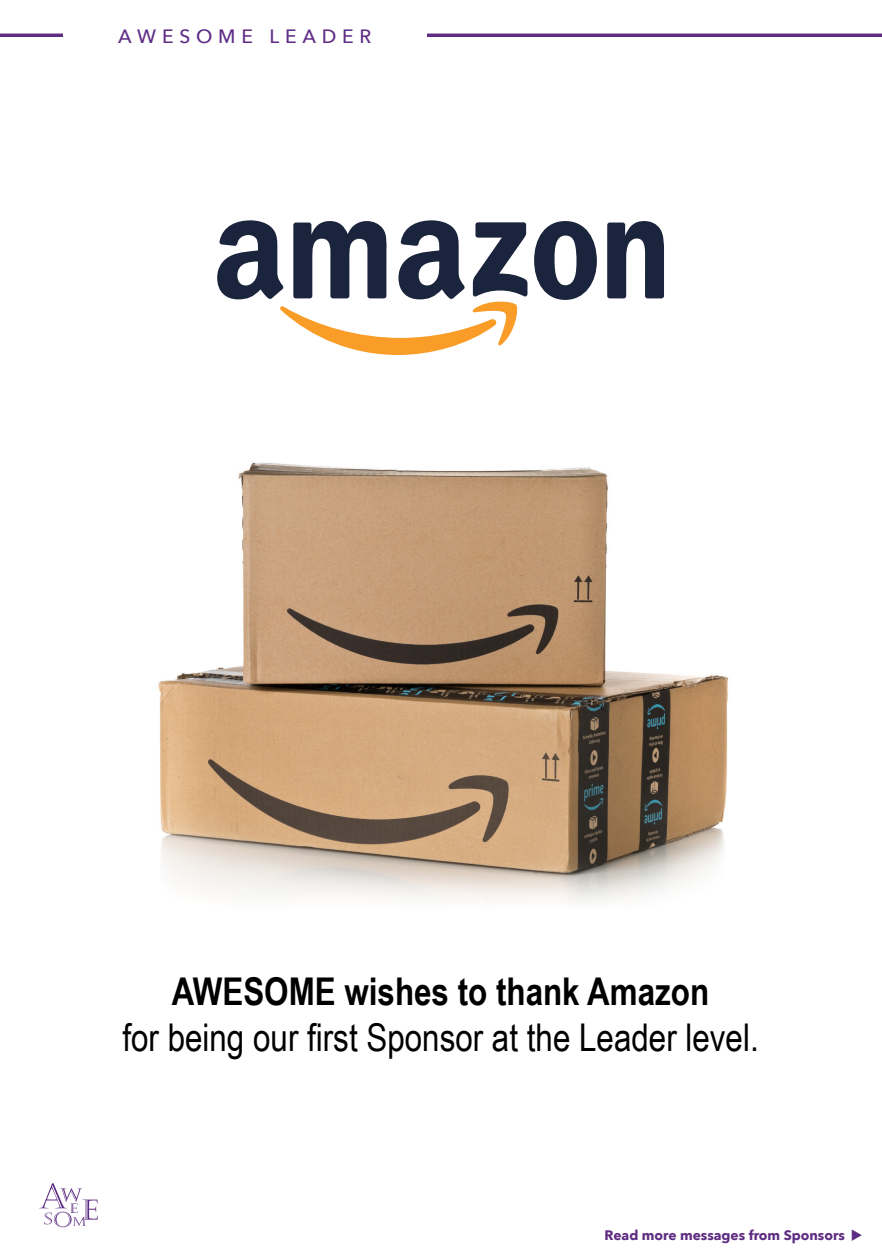
<style>
.page{position:relative;width:882px;height:1260px;background:#fff}
.page>*{position:absolute;margin:0;border:0;box-sizing:border-box;transform-origin:0 0}
.t1{font:38.32px "Arial Narrow";color:#000}
.t2{font:700 38.32px "Arial Narrow";color:#000}
.t3{font:500 19.25px "Avenir Next";letter-spacing:.3em;color:#5e2d85}
.t4{font:700 13.65px "Avenir Next";color:#5e2c82}
</style>
<div class="page">
<svg style="left:39px;top:1183px;width:59px;height:44px"></svg>
<hr style="left:0;top:34px;width:882px;height:3px;background:#5d2c83">
<img style="left:158px;top:462px;width:571px;height:441px">
<svg style="left:534px;top:221px;width:63px;height:79px"></svg>
<svg style="left:217px;top:220px;width:310px;height:135px"></svg>
<svg style="left:607px;top:221px;width:57px;height:77px"></svg>
<div style="left:63px;top:18px;width:364px;height:31px;background:#fff"></div>
<p class="t3" style="left:118px;top:20px;width:255px">AWESOME LEADER</p>
<p class="t2" style="left:172px;top:962px;width:539px">AWESOME wishes to thank Amazon</p>
<p class="t1" style="left:122px;top:1009px;width:638px">for being our first Sponsor at the Leader level.</p>
<p class="t4" style="left:605px;top:1223px;width:260px">Read more messages from Sponsors ◆</p>
</div>
